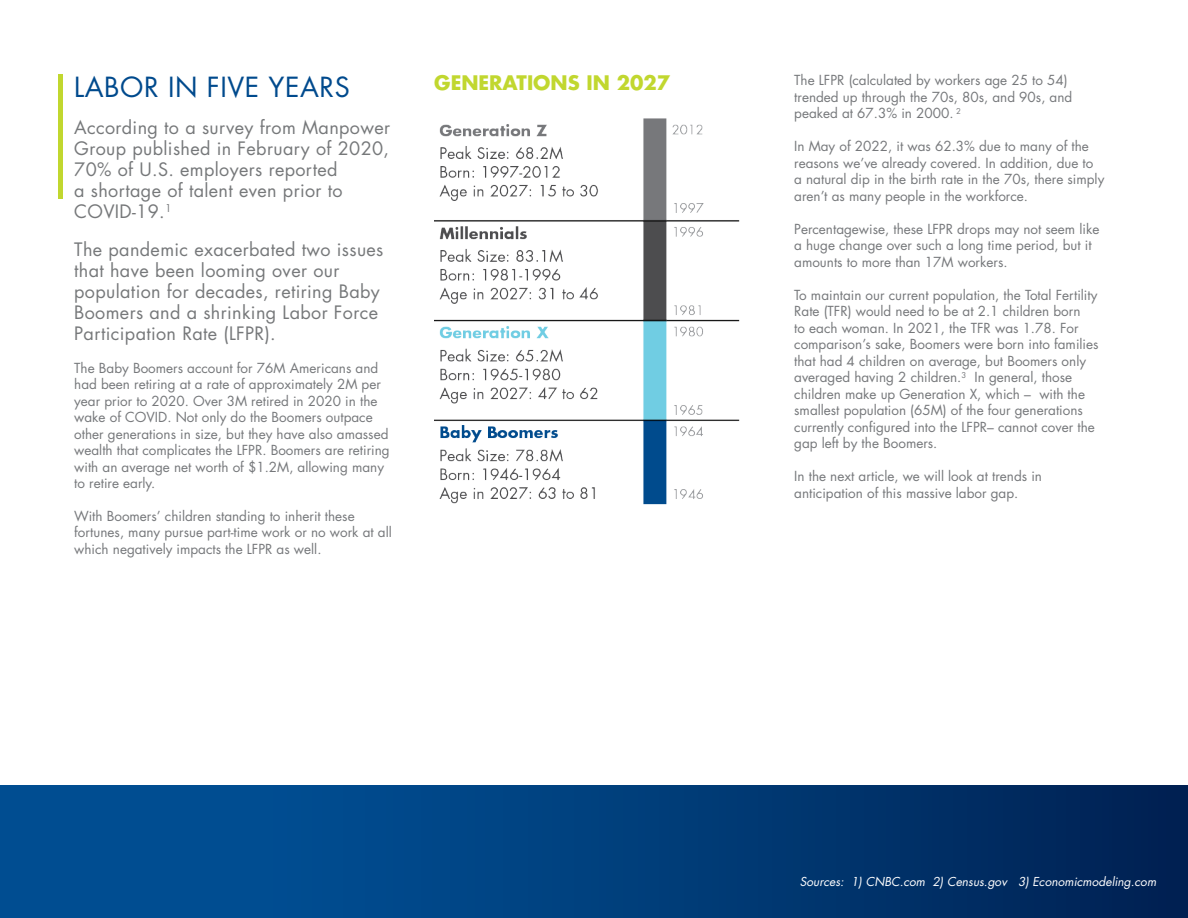
<style>
.page{position:relative;width:1188px;height:918px;background:#fff}
.page>*{position:absolute;margin:0;border:0;box-sizing:border-box;transform-origin:0 0}
.t1{font:27px "Futura Std";letter-spacing:.02em;color:#004a8d}
.t2{font:700 19.5px "Futura Std";color:#c1d72f}
.t3{font:18px/21px "Futura Std";letter-spacing:.02em;color:#76787a}
.t4{font:13.5px/16.5px "Futura Std";color:#76787b}
.t5{font:italic 12px "Futura Std";color:#fff}
</style>
<div class="page">
<div style="left:0;top:785px;width:1188px;height:133px;background:linear-gradient(to right,#00569d,#002557)"></div>
<img style="left:434px;top:118px;width:306px;height:387px">
<div style="left:58px;top:74px;width:5px;height:125px;background:#c1d72f"></div>
<h1 class="t1" style="left:74px;top:69px;width:277px">LABOR IN FIVE YEARS</h1>
<h3 class="t3" style="left:74px;top:117px;width:317px">According to a survey from Manpower<br>Group published in February of 2020,<br>70% of U.S. employers reported<br>a shortage of talent even prior to<br>COVID-19.<sup>1</sup></h3>
<h3 class="t3" style="left:74px;top:239px;width:311px">The pandemic exacerbated two issues that have been looming over our population for decades, retiring Baby Boomers and a shrinking Labor Force Participation Rate (LFPR).</h3>
<p class="t4" style="left:74px;top:359px;width:317px">The Baby Boomers account for 76M Americans and had been retiring at a rate of approximately 2M per year prior to 2020. Over 3M retired in 2020 in the wake of COVID. Not only do the Boomers outpace other generations in size, but they have also amassed wealth that complicates the LFPR. Boomers are retiring with an average net worth of $1.2M, allowing many to retire early.</p>
<p class="t4" style="left:74px;top:508px;width:319px">With Boomers’ children standing to inherit these fortunes, many pursue part-time work or no work at all which negatively impacts the LFPR as well.</p>
<h2 class="t2" style="left:434px;top:70px;width:237px">GENERATIONS IN 2027</h2>
<p class="t4" style="left:794px;top:72px;width:280px">The LFPR (calculated by workers age 25 to 54) trended up through the 70s, 80s, and 90s, and peaked at 67.3% in 2000. <sup>2</sup></p>
<p class="t4" style="left:794px;top:138px;width:312px">In May of 2022, it was 62.3% due to many of the reasons we’ve already covered. In addition, due to a natural dip in the birth rate in the 70s, there simply aren’t as many people in the workforce.</p>
<p class="t4" style="left:794px;top:221px;width:307px">Percentagewise, these LFPR drops may not seem like a huge change over such a long time period, but it amounts to more than 17M workers.</p>
<p class="t4" style="left:794px;top:287px;width:306px">To maintain our current population, the Total Fertility Rate (TFR) would need to be at 2.1 children born<br>to each woman. In 2021, the TFR was 1.78. For comparison’s sake, Boomers were born into families that had 4 children on average, but Boomers only averaged having 2 children.<sup>3</sup> In general, those children make up Generation X, which – with the smallest population (65M) of the four generations currently configured into the LFPR– cannot cover the gap left by the Boomers.</p>
<p class="t4" style="left:794px;top:468px;width:249px">In the next article, we will look at trends in anticipation of this massive labor gap.</p>
<p class="t5" style="left:800px;top:874px;width:358px">Sources: 1) CNBC.com 2) Census.gov 3) Economicmodeling.com</p>
</div>
